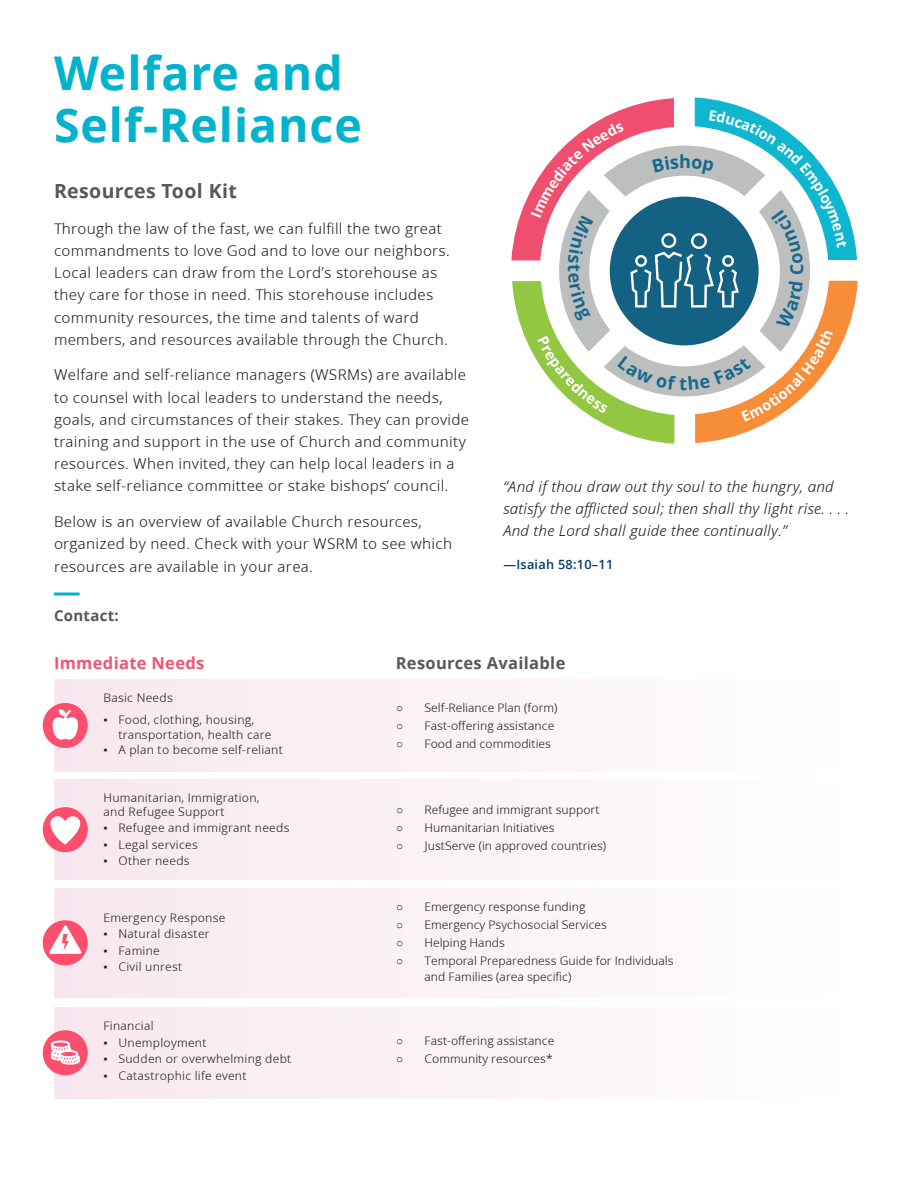
<style>
.page{position:relative;width:918px;height:1188px;background:#fff}
.page>*{position:absolute;margin:0;border:0;box-sizing:border-box;transform-origin:0 0}
.t1{font:700 46.5px/52.5px "Zoramlds Lat";letter-spacing:.02em;color:#03b2cd}
.Title_2{font:700 19.5px "Zoramlds Lat";letter-spacing:.02em;color:#57585a}
.t2{font:700 18px "Zoramlds Lat";color:#19698c}
.Subhead_1{font:700 16.5px "Zoramlds Lat";letter-spacing:.02em;color:#57585a}
.Subhead_1-2{font:700 16.5px "Zoramlds Lat";letter-spacing:.02em;color:#f05474}
.t3{font:15px/22.2px "Zoramlds Lat";letter-spacing:.02em;color:#231f20}
.t4{font:italic 15px/22.2px "Zoramlds Lat";letter-spacing:.02em;color:#231f20}
.Contact_2{font:700 15px "Zoramlds Lat";letter-spacing:.02em;color:#57585a}
.t5{font:600 12.75px "Zoramlds Lat";letter-spacing:.02em;color:#003d68}
.t6{font:12px/16.5px "Zoramlds Lat";color:#231f20}
.t7{font:12px/15px "Zoramlds Lat";letter-spacing:.02em;color:#231f20}
</style>
<div class="page">
<hr style="left:54px;top:593px;width:26px;height:3px;background:#03b2cd">
<div style="left:54px;top:680px;width:790px;height:91px;background:#faf3f5"></div>
<div style="left:43px;top:703px;width:45px;height:45px;background:#fc4e6d;border-radius:50%"></div>
<svg style="left:50px;top:709px;width:30px;height:35px"></svg>
<div style="left:54px;top:779px;width:790px;height:101px;background:#faf3f5"></div>
<div style="left:43px;top:807px;width:45px;height:45px;background:#fc4e6d;border-radius:50%"></div>
<svg style="left:50px;top:816px;width:30px;height:29px"></svg>
<div style="left:54px;top:888px;width:790px;height:110px;background:#faf3f5"></div>
<div style="left:43px;top:920px;width:45px;height:45px;background:#fc4e6d;border-radius:50%"></div>
<svg style="left:49px;top:925px;width:33px;height:29px"></svg>
<div style="left:54px;top:1007px;width:790px;height:91px;background:#faf3f5"></div>
<div style="left:43px;top:1030px;width:45px;height:45px;background:#fc4e6d;border-radius:50%"></div>
<svg style="left:51px;top:1040px;width:29px;height:25px"></svg>
<svg style="left:511px;top:97px;width:347px;height:347px"></svg>
<p class="t1" style="left:54px;top:47px;width:309px">Welfare and<br>Self-Reliance</p>
<p class="t2" style="left:679px;top:148px;width:13px">h</p>
<p class="Title_2" style="left:54px;top:176px;width:184px">Resources Tool Kit</p>
<p class="t3" style="left:54px;top:217px;width:397px">Through the law of the fast, we can fulfill the two great commandments to love God and to love our neighbors.<br>Local leaders can draw from the Lord’s storehouse as they care for those in need. This storehouse includes community resources, the time and talents of ward members, and resources available through the Church.</p>
<p class="t3" style="left:54px;top:364px;width:417px">Welfare and self-reliance managers (WSRMs) are available to counsel with local leaders to understand the needs, goals, and circumstances of their stakes. They can provide training and support in the use of Church and community resources. When invited, they can help local leaders in a stake self-reliance committee or stake bishops’ council.</p>
<p class="t3" style="left:54px;top:511px;width:400px">Below is an overview of available Church resources, organized by need. Check with your WSRM to see which resources are available in your area.</p>
<p class="Contact_2" style="left:54px;top:604px;width:66px">Contact:</p>
<p class="Subhead_1-2" style="left:54px;top:651px;width:152px">Immediate Needs</p>
<p class="Subhead_1" style="left:396px;top:651px;width:171px">Resources Available</p>
<p class="t2" style="left:588px;top:264px;width:9px;rotate:90deg">t</p>
<p class="t4" style="left:503px;top:475px;width:347px">“And if thou draw out thy soul to the hungry, and satisfy the afflicted soul; then shall thy light rise. . . .<br>And the Lord shall guide thee continually.”</p>
<p class="t5" style="left:503px;top:555px;width:111px">—Isaiah 58:10–11</p>
<p class="t7" style="left:104px;top:690px;width:71px">Basic Needs</p>
<p class="t7" style="left:118px;top:713px;width:155px;text-indent:-15px">▪ Food, clothing, housing, transportation, health care</p>
<p class="t7" style="left:104px;top:743px;width:181px">▪ A plan to become self-reliant</p>
<p class="t7" style="left:104px;top:791px;width:157px;line-height:13.5px">Humanitarian, Immigration, and Refugee Support</p>
<p class="t7" style="left:104px;top:820px;width:188px">▪ Refugee and immigrant needs</p>
<p class="t7" style="left:104px;top:837px;width:96px">▪ Legal services</p>
<p class="t7" style="left:104px;top:853px;width:88px">▪ Other needs</p>
<p class="t7" style="left:104px;top:910px;width:124px">Emergency Response</p>
<p class="t7" style="left:104px;top:926px;width:108px">▪ Natural disaster</p>
<p class="t6" style="left:104px;top:942px;width:58px">▪ Famine</p>
<p class="t7" style="left:104px;top:959px;width:80px">▪ Civil unrest</p>
<p class="t7" style="left:104px;top:1019px;width:52px">Financial</p>
<p class="t7" style="left:104px;top:1035px;width:104px">▪ Unemployment</p>
<p class="t7" style="left:104px;top:1052px;width:189px">▪ Sudden or overwhelming debt</p>
<p class="t7" style="left:104px;top:1068px;width:145px">▪ Catastrophic life event</p>
<p class="t6" style="left:396px;top:699px;width:163px">○ Self-Reliance Plan (form)</p>
<p class="t6" style="left:396px;top:717px;width:160px">○ Fast-offering assistance</p>
<p class="t6" style="left:396px;top:735px;width:157px">○ Food and commodities</p>
<p class="t6" style="left:396px;top:802px;width:205px">○ Refugee and immigrant support</p>
<p class="t6" style="left:396px;top:820px;width:160px">○ Humanitarian Initiatives</p>
<p class="t6" style="left:396px;top:838px;width:212px">○ JustServe (in approved countries)</p>
<p class="t6" style="left:396px;top:898px;width:191px">○ Emergency response funding</p>
<p class="t6" style="left:396px;top:916px;width:213px">○ Emergency Psychosocial Services</p>
<p class="t6" style="left:396px;top:934px;width:111px">○ Helping Hands</p>
<p class="t6" style="left:424px;top:952px;width:251px;text-indent:-28px">○ Temporal Preparedness Guide for Individuals and Families (area specific)</p>
<p class="t6" style="left:396px;top:1033px;width:160px">○ Fast-offering assistance</p>
<p class="t6" style="left:396px;top:1051px;width:158px">○ Community resources*</p>
</div>
